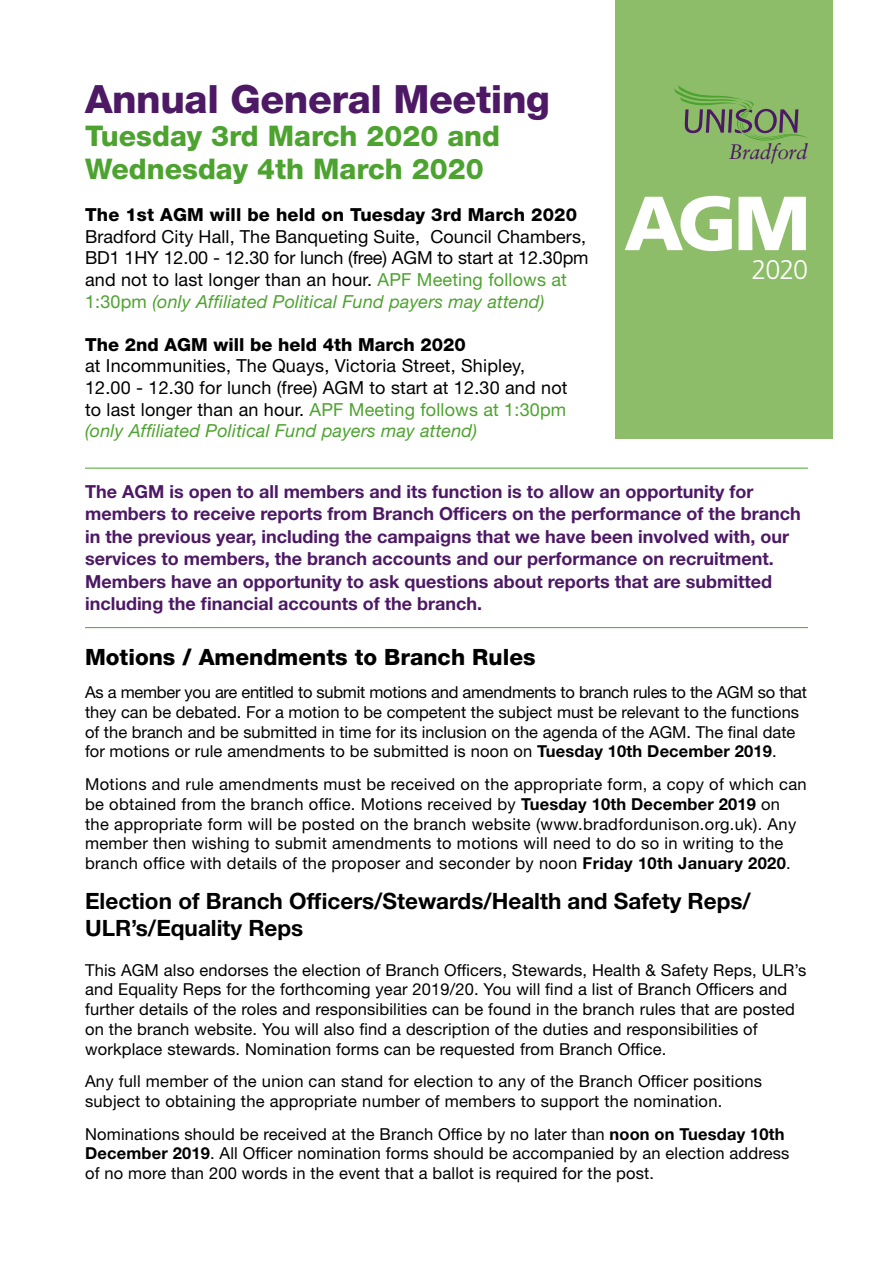
<style>
.page{position:relative;width:893px;height:1263px;background:#fff}
.page>*{position:absolute;margin:0;border:0;box-sizing:border-box;transform-origin:0 0}
.t1{font:900 76.5px "Frutiger LT Std";color:#fff}
.t2{font:800 39px "Helvetica Neue LT Std";letter-spacing:-.01em;color:#4d1965}
.t3{font:800 28.5px/33px "Helvetica Neue LT Std";color:#4da32f}
.t4{font:300 27px "Frutiger LT Std";color:#fff}
.t5{font:700 22.5px/27px "Helvetica Neue LT Std";color:#000}
.t6{font:800 22.5px "Helvetica Neue LT Std";color:#000}
.t7{font:italic 21px "Sabon";letter-spacing:-.025em;color:#4d1965}
.t8{font:18px/21.6px "Helvetica Neue LT Std";letter-spacing:.01em;color:#000}
.t9{font:700 18px/22.5px "Helvetica Neue LT Std";color:#4d1965}
.t10{font:800 18px "Helvetica Neue LT Std";letter-spacing:.01em;color:#000}
.t11{font:16.5px/19.8px "Helvetica Neue LT Std";letter-spacing:.01em;color:#000}
.s1{color:#4da32f}
.s2{font-style:italic;color:#4da32f}
.s3{font-weight:700}
</style>
<div class="page">
<div style="left:615px;top:0;width:218px;height:438px;background:#8ebd69"></div>
<svg style="left:674px;top:85px;width:133px;height:56px"></svg>
<hr style="left:85px;top:468px;width:723px;height:1px;background:#4da32f">
<hr style="left:85px;top:627px;width:723px;height:1px;background:#4da32f">
<h2 class="t2" style="left:85px;top:76px;width:466px">Annual General Meeting</h2>
<h3 class="t3" style="left:85px;top:119px;width:417px">Tuesday 3rd March 2020 and<br>Wednesday 4th March 2020</h3>
<p class="t10" style="left:85px;top:204px;width:493px">The 1st AGM will be held on Tuesday 3rd March 2020</p>
<p class="t8" style="left:85px;top:225px;width:505px">Bradford City Hall, The Banqueting Suite, Council Chambers, BD1 1HY 12.00 - 12.30 for lunch (free) AGM to start at 12.30pm and not to last longer than an hour. <span class="s1">APF Meeting follows at 1:30pm</span> <span class="s2">(only Affiliated Political Fund payers may attend)</span></p>
<p class="t10" style="left:85px;top:334px;width:382px">The 2nd AGM will be held 4th March 2020</p>
<p class="t8" style="left:85px;top:355px;width:484px">at Incommunities, The Quays, Victoria Street, Shipley, 12.00 - 12.30 for lunch (free) AGM to start at 12.30 and not to last longer than an hour. <span class="s1">APF Meeting follows at 1:30pm </span><span class="s2">(only Affiliated Political Fund payers may attend)</span></p>
<p class="t7" style="left:729px;top:139px;width:81px">Bradford</p>
<h1 class="t1" style="left:624px;top:177px;width:188px">AGM</h1>
<h3 class="t4" style="left:751px;top:254px;width:58px">2020</h3>
<p class="t9" style="left:85px;top:480px;width:717px">The AGM is open to all members and its function is to allow an opportunity for members to receive reports from Branch Officers on the performance of the branch in the previous year, including the campaigns that we have been involved with, our services to members, the branch accounts and our performance on recruitment.<br>Members have an opportunity to ask questions about reports that are submitted including the financial accounts of the branch.</p>
<h3 class="t6" style="left:85px;top:644px;width:452px">Motions / Amendments to Branch Rules</h3>
<p class="t11" style="left:85px;top:682px;width:723px">As a member you are entitled to submit motions and amendments to branch rules to the AGM so that they can be debated. For a motion to be competent the subject must be relevant to the functions of the branch and be submitted in time for its inclusion on the agenda of the AGM. The final date for motions or rule amendments to be submitted is noon on <span class="s3">Tuesday 10th December 2019</span>.</p>
<p class="t11" style="left:85px;top:774px;width:723px">Motions and rule amendments must be received on the appropriate form, a copy of which can be obtained from the branch office. Motions received by <span class="s3">Tuesday 10th December 2019</span> on the appropriate form will be posted on the branch website (www.bradfordunison.org.uk). Any member then wishing to submit amendments to motions will need to do so in writing to the branch office with details of the proposer and seconder by noon <span class="s3">Friday 10th January 2020</span>.</p>
<h3 class="t5" style="left:85px;top:887px;width:667px">Election of Branch Officers/Stewards/Health and Safety Reps/<br>ULR’s/Equality Reps</h3>
<p class="t11" style="left:85px;top:959px;width:723px">This AGM also endorses the election of Branch Officers, Stewards, Health &amp; Safety Reps, ULR’s and Equality Reps for the forthcoming year 2019/20. You will find a list of Branch Officers and further details of the roles and responsibilities can be found in the branch rules that are posted on the branch website. You will also find a description of the duties and responsibilities of workplace stewards. Nomination forms can be requested from Branch Office.</p>
<p class="t11" style="left:85px;top:1071px;width:679px">Any full member of the union can stand for election to any of the Branch Officer positions subject to obtaining the appropriate number of members to support the nomination.</p>
<p class="t11" style="left:85px;top:1124px;width:706px">Nominations should be received at the Branch Office by no later than <span class="s3">noon on Tuesday 10th<br>December 2019</span>. All Officer nomination forms should be accompanied by an election address of no more than 200 words in the event that a ballot is required for the post.</p>
</div>
